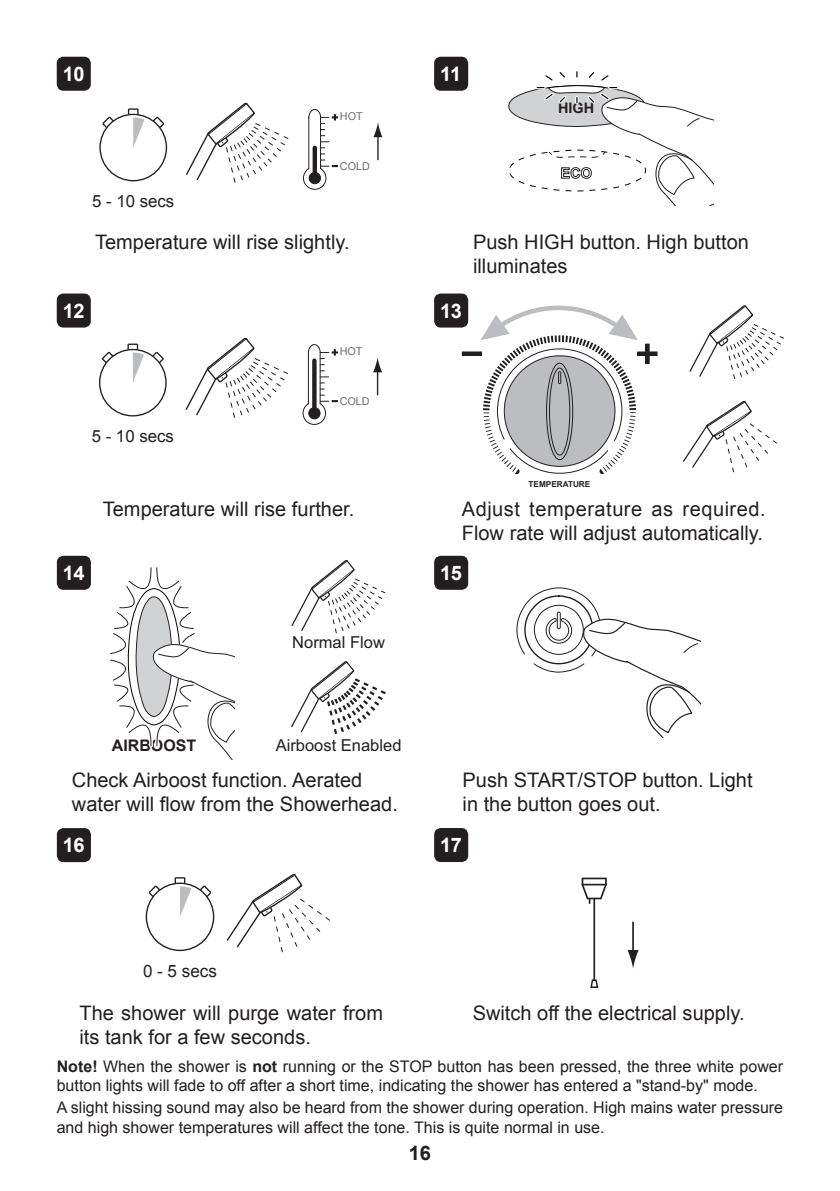
<style>
.page{position:relative;width:840px;height:1191px;background:#fff}
.page>*{position:absolute;margin:0;border:0;box-sizing:border-box;transform-origin:0 0}
.t1{font:20px/24px "Arial";color:#231f20}
.t2{font:700 20px "Arial";letter-spacing:-.02em;color:#fff}
.t3{font:700 20px "Arial";color:#231f20}
.t4{font:17px "Arial";color:#231f20}
.t5{font:16.8px "Arial";color:#231f20}
.t6{font:16.4px "Arial";color:#231f20}
.t7{font:16px/19.2px "Arial";color:#231f20}
.t8{font:700 16px "Arial";color:#231f20}
.t9{font:700 14.4px "Arial";color:#231f20}
.t10{font:10.8px "Arial";color:#6c6d70}
.t11{font:700 8.2px "Arial";color:#231f20}
.s1{font-weight:700}
</style>
<div class="page">
<svg style="left:481px;top:305px;width:156px;height:169px"></svg>
<hr style="left:462px;top:352px;width:19px;height:3px;background:#231f20">
<div style="left:461px;top:351px;width:20px;height:5px;border:1px solid #231f20"></div>
<hr style="left:637px;top:352px;width:19px;height:3px;background:#231f20">
<div style="left:637px;top:351px;width:20px;height:5px;border:1px solid #231f20"></div>
<div style="left:645px;top:344px;width:4px;height:20px;border:1px solid #231f20"></div>
<svg style="left:627px;top:950px;width:11px;height:18px"></svg>
<hr style="left:632px;top:921px;width:1px;height:32px;background:#231f20">
<div style="left:581px;top:877px;width:25px;height:8px;border:2px solid #231f20"></div>
<hr style="left:593px;top:898px;width:1px;height:82px;background:#231f20">
<svg style="left:581px;top:882px;width:26px;height:21px"></svg>
<svg style="left:590px;top:978px;width:9px;height:10px"></svg>
<div style="left:58px;top:58px;width:32px;height:32px;background:#231f20;border-radius:6px"></div>
<div style="left:57px;top:57px;width:34px;height:34px;border:2px solid #231f20;border-radius:6px"></div>
<div style="left:435px;top:58px;width:32px;height:32px;background:#231f20;border-radius:6px"></div>
<div style="left:434px;top:57px;width:34px;height:34px;border:2px solid #231f20;border-radius:6px"></div>
<div style="left:58px;top:294px;width:32px;height:32px;background:#231f20;border-radius:6px"></div>
<div style="left:57px;top:293px;width:34px;height:34px;border:2px solid #231f20;border-radius:6px"></div>
<div style="left:58px;top:557px;width:32px;height:32px;background:#231f20;border-radius:6px"></div>
<div style="left:57px;top:556px;width:34px;height:34px;border:2px solid #231f20;border-radius:6px"></div>
<div style="left:435px;top:294px;width:32px;height:32px;background:#231f20;border-radius:6px"></div>
<div style="left:434px;top:293px;width:34px;height:34px;border:2px solid #231f20;border-radius:6px"></div>
<div style="left:435px;top:557px;width:32px;height:32px;background:#231f20;border-radius:6px"></div>
<div style="left:434px;top:556px;width:34px;height:34px;border:2px solid #231f20;border-radius:6px"></div>
<div style="left:58px;top:829px;width:32px;height:32px;background:#231f20;border-radius:6px"></div>
<div style="left:57px;top:828px;width:34px;height:34px;border:2px solid #231f20;border-radius:6px"></div>
<div style="left:435px;top:829px;width:32px;height:32px;background:#231f20;border-radius:6px"></div>
<div style="left:434px;top:828px;width:34px;height:34px;border:2px solid #231f20;border-radius:6px"></div>
<svg style="left:508px;top:71px;width:204px;height:134px"></svg>
<svg style="left:110px;top:567px;width:125px;height:193px"></svg>
<svg style="left:516px;top:587px;width:184px;height:150px"></svg>
<div style="left:99px;top:114px;width:68px;height:67px;border:1px solid #231f20;border-radius:50%"></div>
<svg style="left:102px;top:116px;width:13px;height:14px"></svg>
<svg style="left:151px;top:116px;width:14px;height:14px"></svg>
<svg style="left:128px;top:108px;width:16px;height:39px"></svg>
<svg style="left:373px;top:122px;width:9px;height:38px"></svg>
<svg style="left:303px;top:109px;width:35px;height:81px"></svg>
<svg style="left:186px;top:102px;width:103px;height:81px"></svg>
<div style="left:99px;top:349px;width:67px;height:67px;border:1px solid #231f20;border-radius:50%"></div>
<svg style="left:102px;top:351px;width:13px;height:14px"></svg>
<svg style="left:151px;top:351px;width:13px;height:14px"></svg>
<svg style="left:127px;top:343px;width:17px;height:39px"></svg>
<svg style="left:373px;top:357px;width:9px;height:15px"></svg>
<hr style="left:376px;top:369px;width:2px;height:26px;background:#231f20">
<svg style="left:302px;top:344px;width:36px;height:81px"></svg>
<svg style="left:185px;top:337px;width:103px;height:81px"></svg>
<svg style="left:291px;top:560px;width:95px;height:74px"></svg>
<svg style="left:291px;top:661px;width:95px;height:73px"></svg>
<svg style="left:689px;top:305px;width:95px;height:74px"></svg>
<svg style="left:683px;top:401px;width:94px;height:72px"></svg>
<div style="left:146px;top:882px;width:68px;height:69px;border:1px solid #231f20;border-radius:50%"></div>
<svg style="left:148px;top:885px;width:14px;height:13px"></svg>
<svg style="left:198px;top:885px;width:14px;height:13px"></svg>
<svg style="left:174px;top:877px;width:17px;height:39px"></svg>
<svg style="left:226px;top:874px;width:104px;height:79px"></svg>
<p class="t2" style="left:63px;top:61px;width:23px">10</p>
<p class="t2" style="left:440px;top:61px;width:23px">11</p>
<p class="t10" style="left:339px;top:109px;width:24px">HOT</p>
<p class="t9" style="left:557px;top:98px;width:38px">HIGH</p>
<p class="t5" style="left:92px;top:190px;width:84px">5 - 10 secs</p>
<p class="t10" style="left:339px;top:159px;width:32px">COLD</p>
<p class="t1" style="left:95px;top:230px;width:256px">Temperature will rise slightly.</p>
<p class="t2" style="left:63px;top:297px;width:23px">12</p>
<p class="t2" style="left:440px;top:297px;width:23px">13</p>
<p class="t10" style="left:339px;top:344px;width:24px">HOT</p>
<p class="t1" style="left:473px;top:230px;width:277px">Push HIGH button. High button illuminates</p>
<p class="t5" style="left:92px;top:425px;width:84px">5 - 10 secs</p>
<p class="t10" style="left:339px;top:394px;width:32px">COLD</p>
<p class="t11" style="left:528px;top:479px;width:63px">TEMPERATURE</p>
<p class="t1" style="left:103px;top:497px;width:253px">Temperature will rise further.</p>
<p class="t1" style="left:461px;top:497px;width:305px">Adjust temperature as required.<br>Flow rate will adjust automatically.</p>
<p class="t2" style="left:63px;top:559px;width:23px">14</p>
<p class="t2" style="left:440px;top:559px;width:23px">15</p>
<p class="t8" style="left:112px;top:735px;width:86px">AIRBOOST</p>
<p class="t8" style="left:135px;top:735px;width:37px">MAX</p>
<p class="t6" style="left:292px;top:632px;width:94px">Normal Flow</p>
<p class="t6" style="left:275px;top:734px;width:127px">Airboost Enabled</p>
<p class="t1" style="left:72px;top:768px;width:327px">Check Airboost function. Aerated water will flow from the Showerhead.</p>
<p class="t1" style="left:462px;top:768px;width:291px">Push START/STOP button. Light in the button goes out.</p>
<p class="t2" style="left:63px;top:832px;width:23px">16</p>
<p class="t2" style="left:440px;top:832px;width:23px">17</p>
<p class="t4" style="left:143px;top:959px;width:75px">0 - 5 secs</p>
<p class="t1" style="left:79px;top:1001px;width:305px">The shower will purge water from</p>
<p class="t1" style="left:472px;top:1001px;width:273px">Switch off the electrical supply.</p>
<p class="t1" style="left:79px;top:1025px;width:233px">its tank for a few seconds.</p>
<p class="t7" style="left:57px;top:1057px;width:727px"><span class="s1">Note!</span> When the shower is <span class="s1">not</span> running or the STOP button has been pressed, the three white power button lights will fade to off after a short time, indicating the shower has entered a "stand-by" mode.</p>
<p class="t7" style="left:57px;top:1098px;width:727px">A slight hissing sound may also be heard from the shower during operation. High mains water pressure and high shower temperatures will affect the tone. This is quite normal in use.</p>
<p class="t3" style="left:408px;top:1139px;width:24px">16</p>
</div>
